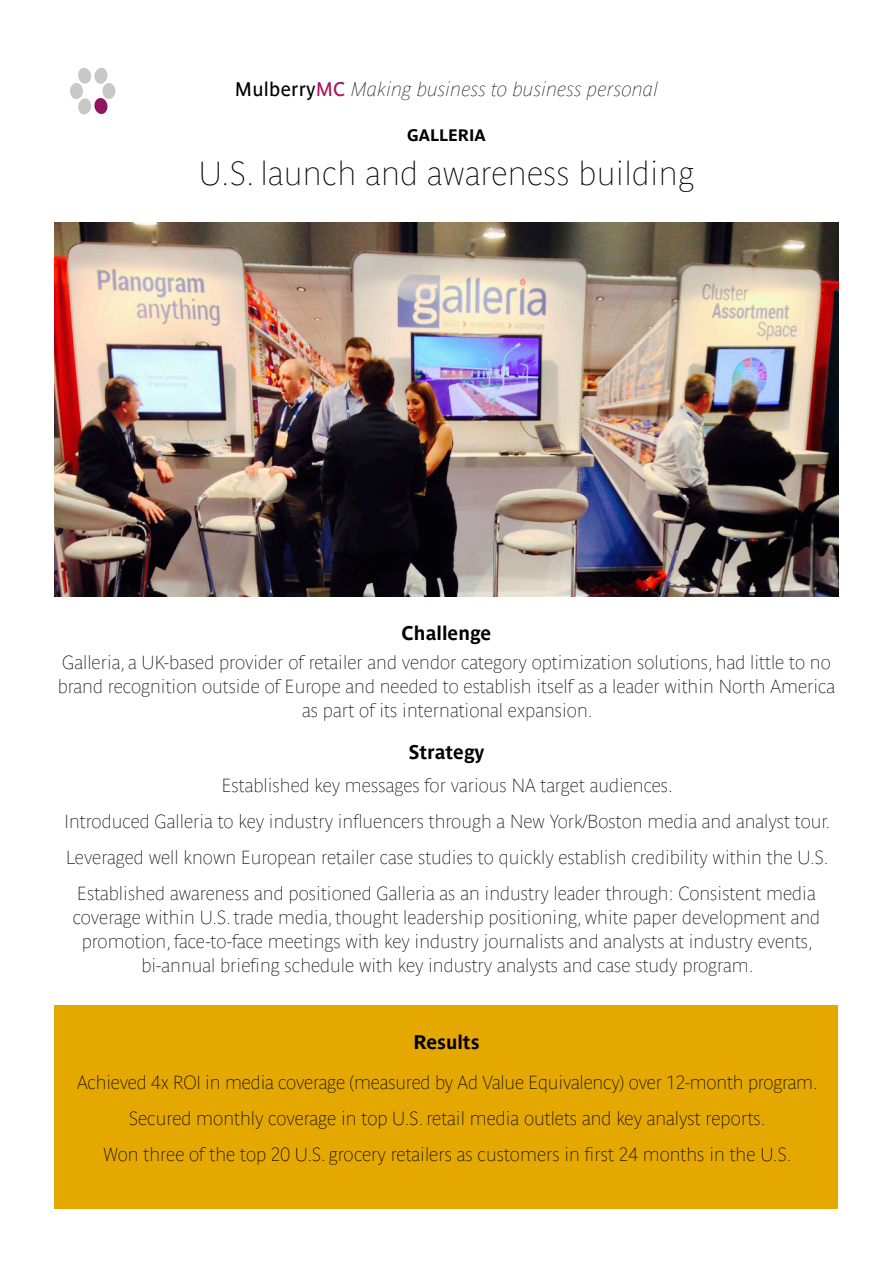
<style>
.page{position:relative;width:893px;height:1263px;background:#fff}
.page>*{position:absolute;margin:0;border:0;box-sizing:border-box;transform-origin:0 0}
.t1{font:33px "Parisine Std Clair";letter-spacing:.01em;color:#000}
.t2{font:italic 19.5px "Parisine Std Clair";letter-spacing:.01em;color:#000}
.t3{font:700 19.5px "Parisine Std";color:#000}
.t4{font:18.75px/24px "Parisine Std Clair";color:#000;text-align:center}
.t5{font:700 16.5px "Parisine Std";color:#000}
.s1{font-family:"Parisine Std";font-style:normal}
.s2{font-family:"Parisine Std";font-style:normal;color:#aa1963}
</style>
<div class="page">
<img style="left:54px;top:222px;width:785px;height:374px">
<div style="left:54px;top:1006px;width:784px;height:203px;background:#e4a800"></div>
<div style="left:70px;top:83px;width:13px;height:16px;background:#c5c5c5;border-radius:50%"></div>
<svg style="left:78px;top:67px;width:30px;height:17px"></svg>
<svg style="left:78px;top:97px;width:30px;height:18px"></svg>
<div style="left:102px;top:83px;width:13px;height:16px;background:#c5c5c5;border-radius:50%"></div>
<p class="t2" style="left:235px;top:78px;width:425px"><span class="s1">Mulberry</span><span class="s2">MC</span> Making business to business personal</p>
<p class="t5" style="left:407px;top:126px;width:80px">GALLERIA</p>
<p class="t1" style="left:199px;top:154px;width:497px">U.S. launch and awareness building</p>
<p class="t3" style="left:402px;top:621px;width:91px">Challenge</p>
<p class="t4" style="left:58px;top:650px;width:779px">Galleria, a UK-based provider of retailer and vendor category optimization solutions, had little to no brand recognition outside of Europe and needed to establish itself as a leader within North America as part of its international expansion.</p>
<p class="t3" style="left:408px;top:741px;width:78px">Strategy</p>
<p class="t4" style="left:222px;top:774px;width:453px">Established key messages for various NA target audiences.</p>
<p class="t4" style="left:65px;top:810px;width:767px">Introduced Galleria to key industry influencers through a New York/Boston media and analyst tour.</p>
<p class="t4" style="left:66px;top:846px;width:764px">Leveraged well known European retailer case studies to quickly establish credibility within the U.S.</p>
<p class="t4" style="left:77px;top:882px;width:740px">Established awareness and positioned Galleria as an industry leader through: Consistent media</p>
<p class="t4" style="left:73px;top:906px;width:749px">coverage within U.S. trade media, thought leadership positioning, white paper development and</p>
<p class="t4" style="left:82px;top:930px;width:733px">promotion, face-to-face meetings with key industry journalists and analysts at industry events,</p>
<p class="t4" style="left:141px;top:954px;width:614px">bi-annual briefing schedule with key industry analysts and case study program.</p>
<p class="t3" style="left:413px;top:1031px;width:68px">Results</p>
<p class="t4" style="left:77px;top:1070px;width:742px">Achieved 4x ROI in media coverage (measured by Ad Value Equivalency) over 12-month program.</p>
<p class="t4" style="left:129px;top:1106px;width:638px">Secured monthly coverage in top U.S. retail media outlets and key analyst reports.</p>
<p class="t4" style="left:103px;top:1142px;width:690px">Won three of the top 20 U.S. grocery retailers as customers in first 24 months in the U.S.</p>
</div>
